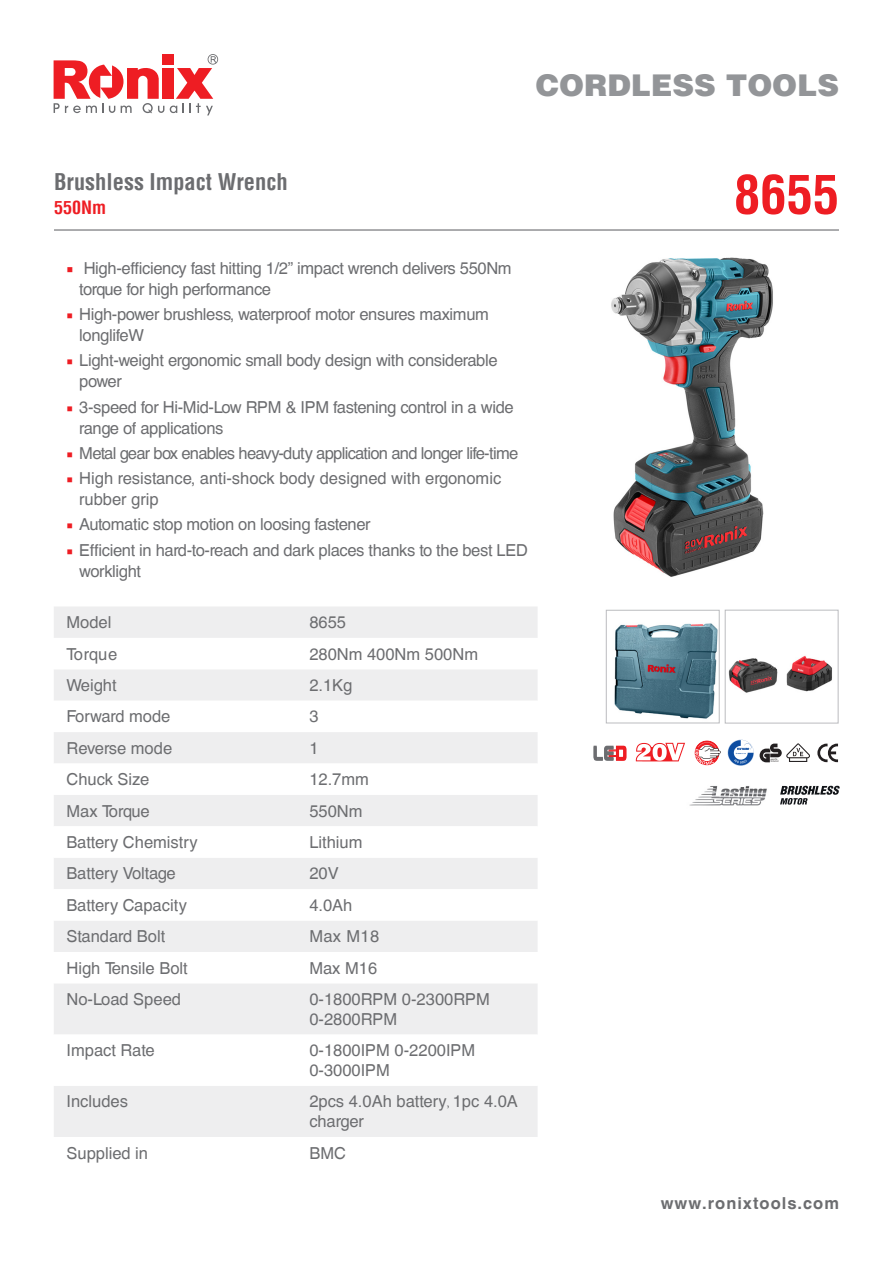
<style>
.page{position:relative;width:893px;height:1263px;background:#fff}
.page>*{position:absolute;margin:0;border:0;box-sizing:border-box;transform-origin:0 0}
.t1{font:700 condensed 52.5px "Helvetica LT";color:#ee1d23}
.t2{font:900 30px "Helvetica LT";color:#939598}
.t3{font:700 condensed 22.5px "Helvetica LT";color:#6c6d70}
.t4{font:700 condensed 18px "Helvetica LT";color:#ee1d23}
.t5{font:16.5px/21px "Helvetica CE";letter-spacing:-.02em;color:#6c6d70}
.t6{font:16.5px/19.8px "Helvetica CE";color:#6c6d70}
.t7{font:16.5px "Helvetica CE";letter-spacing:-.04em;color:#6c6d70}
.t8{font:700 16.5px "Helvetica CE";letter-spacing:.06em;color:#6c6d70}
.s1{font-family:"Minion Pro";font-size:17.25px;color:#ee1d23}
.s2{font-family:"Minion Pro";color:#ee1d23}
.s3{font-family:"Adobe Arabic"}
</style>
<div class="page">
<svg style="left:170px;top:54px;width:48px;height:61px"></svg>
<div style="left:162px;top:68px;width:11px;height:31px;background:#ee1d23"></div>
<svg style="left:54px;top:60px;width:110px;height:53px"></svg>
<div style="left:162px;top:54px;width:11px;height:11px;background:#ee1d23"></div>
<div style="left:54px;top:607px;width:484px;height:31px;background:#eeeeef"></div>
<svg style="left:54px;top:670px;width:484px;height:467px;fill:#eeeeef"></svg>
<hr style="left:54px;top:229px;width:785px;height:2px;background:#6c6d70">
<img style="left:611px;top:257px;width:162px;height:320px">
<img style="left:614px;top:623px;width:104px;height:96px">
<div style="left:606px;top:610px;width:114px;height:113px;border:1px solid #bcbdc0"></div>
<img style="left:728px;top:656px;width:104px;height:37px">
<div style="left:725px;top:610px;width:114px;height:114px;border:1px solid #bcbdc0"></div>
<img style="left:689px;top:786px;width:78px;height:20px">
<svg style="left:780px;top:786px;width:60px;height:19px"></svg>
<svg style="left:728px;top:740px;width:26px;height:26px"></svg>
<svg style="left:817px;top:744px;width:21px;height:18px"></svg>
<svg style="left:694px;top:740px;width:27px;height:26px"></svg>
<svg style="left:760px;top:743px;width:50px;height:19px"></svg>
<svg style="left:636px;top:743px;width:49px;height:18px"></svg>
<svg style="left:594px;top:746px;width:32px;height:15px"></svg>
<h2 class="t2" style="left:536px;top:65px;width:305px">CORDLESS TOOLS</h2>
<p class="t3" style="left:54px;top:167px;width:235px">Brushless Impact Wrench</p>
<p class="t4" style="left:54px;top:196px;width:54px">550Nm</p>
<p class="t5" style="left:79px;top:258px;width:434px;text-indent:-13px"><span class="s1">■</span> High-efficiency fast hitting 1/2” impact wrench delivers 550Nm torque for high performance</p>
<p class="t5" style="left:79px;top:304px;width:411px;text-indent:-13px"><span class="s2">■</span> High-power brushless, waterproof motor ensures maximum longlifeW</p>
<p class="t5" style="left:79px;top:350px;width:420px;text-indent:-13px"><span class="s2">■</span> Light-weight ergonomic small body design with considerable power</p>
<p class="t5" style="left:79px;top:396px;width:436px;text-indent:-13px"><span class="s2">■</span> 3-speed for Hi-Mid-Low RPM &amp; IPM fastening control in a wide range of applications</p>
<p class="t7" style="left:67px;top:443px;width:453px"><span class="s2">■</span> Metal gear box enables heavy-duty application and longer life-time</p>
<p class="t6" style="left:79px;top:468px;width:423px;line-height:21px;text-indent:-13px"><span class="s2">■</span> High resistance, anti-shock body designed with ergonomic rubber grip</p>
<p class="t5" style="left:67px;top:514px;width:306px"><span class="s2">■</span> Automatic stop motion on loosing fastener</p>
<p class="t5" style="left:79px;top:540px;width:450px;text-indent:-13px"><span class="s2">■</span> Efficient in hard-to-reach and dark places thanks to the best LED worklight</p>
<p class="t5" style="left:67px;top:612px;width:46px">Model</p>
<p class="t5" style="left:309px;top:612px;width:38px">8655</p>
<p class="t5" style="left:67px;top:643px;width:52px">Torque</p>
<p class="t6" style="left:309px;top:644px;width:170px">280Nm 400Nm 500Nm</p>
<p class="t5" style="left:67px;top:675px;width:52px">Weight</p>
<p class="t5" style="left:309px;top:675px;width:45px">2.1Kg</p>
<p class="t6" style="left:67px;top:707px;width:105px">Forward mode</p>
<p class="t5" style="left:309px;top:706px;width:11px">3</p>
<p class="t6" style="left:67px;top:738px;width:107px">Reverse mode</p>
<p class="t5" style="left:309px;top:738px;width:11px">1</p>
<p class="t6" style="left:67px;top:770px;width:84px">Chuck Size</p>
<p class="t5" style="left:309px;top:769px;width:61px">12.7mm</p>
<p class="t6" style="left:67px;top:801px;width:85px">Max Torque</p>
<p class="t5" style="left:309px;top:800px;width:55px">550Nm</p>
<p class="t6" style="left:67px;top:832px;width:133px">Battery Chemistry</p>
<p class="t6" style="left:309px;top:832px;width:55px">Lithium</p>
<p class="t5" style="left:67px;top:863px;width:111px">Battery Voltage</p>
<p class="t5" style="left:309px;top:863px;width:31px">20V</p>
<p class="t6" style="left:67px;top:895px;width:122px">Battery Capacity</p>
<p class="t5" style="left:309px;top:895px;width:45px">4.0Ah</p>
<p class="t6" style="left:67px;top:927px;width:100px">Standard Bolt</p>
<p class="t5" style="left:309px;top:926px;width:71px">Max M18</p>
<p class="t6" style="left:67px;top:958px;width:123px">High Tensile Bolt</p>
<p class="t5" style="left:309px;top:957px;width:69px">Max M16</p>
<p class="t6" style="left:67px;top:989px;width:116px">No-Load Speed</p>
<p class="t6" style="left:309px;top:989px;width:182px">0-1800RPM 0-2300RPM<br>0-2800RPM</p>
<p class="t6" style="left:67px;top:1041px;width:90px">Impact Rate</p>
<p class="t6" style="left:309px;top:1041px;width:167px">0-1800IPM 0-2200IPM<br>0-3000IPM</p>
<p class="t6" style="left:67px;top:1092px;width:63px">Includes</p>
<p class="t6" style="left:309px;top:1092px;width:210px">2pcs 4.0Ah battery<span class="s3">,</span> 1pc 4.0A charger</p>
<p class="t6" style="left:67px;top:1143px;width:83px">Supplied in</p>
<p class="t5" style="left:309px;top:1142px;width:38px">BMC</p>
<p class="t1" style="left:734px;top:162px;width:107px">8655</p>
<p class="t8" style="left:661px;top:1193px;width:180px">www.ronixtools.com</p>
</div>
